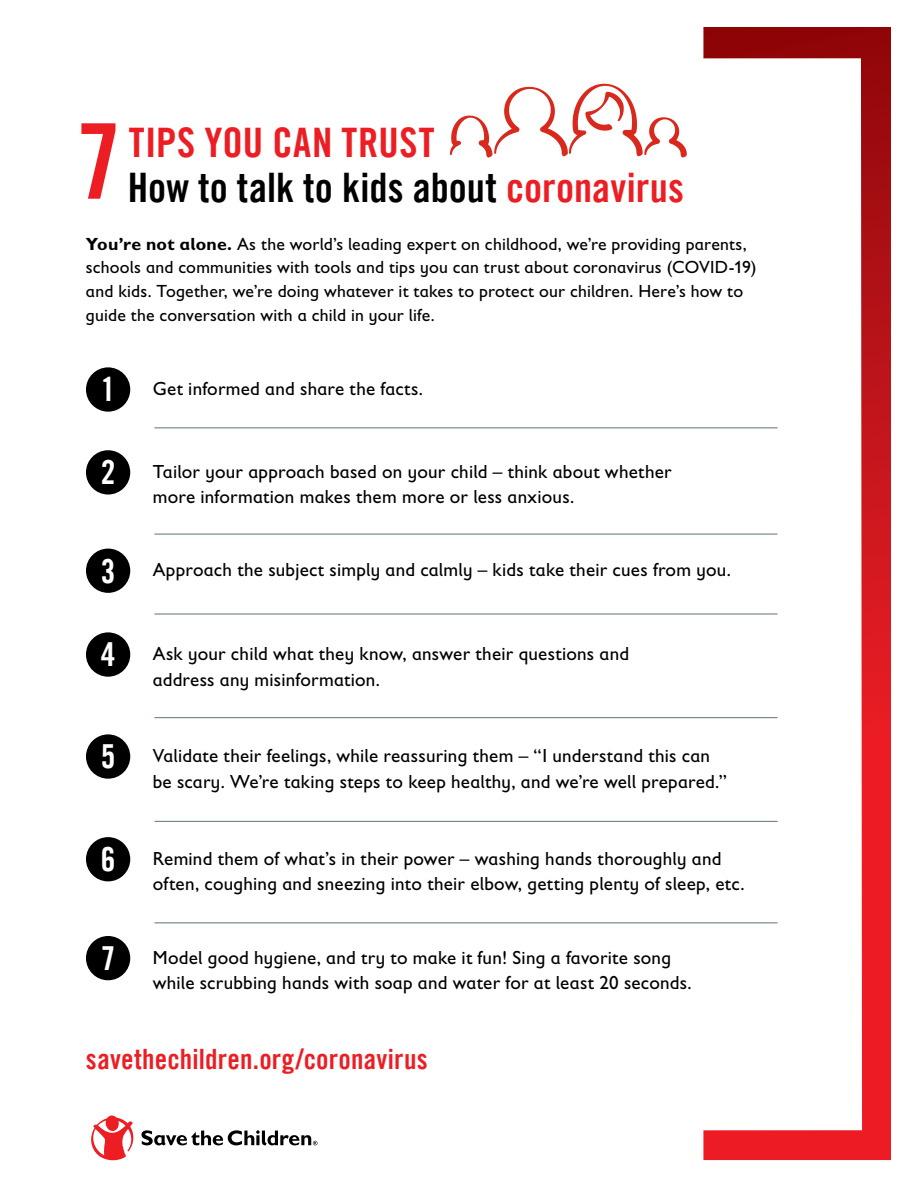
<style>
.page{position:relative;width:918px;height:1188px;background:#fff}
.page>*{position:absolute;margin:0;border:0;box-sizing:border-box;transform-origin:0 0}
.t1{font:104.4px "Trade Gothic LT Com Bd Cn 20";color:#ed1d24}
.t2{font:40.8px "Trade Gothic LT Com Bd Cn 20";color:#000}
.t3{font:40.8px "Trade Gothic LT Com Bd Cn 20";letter-spacing:.015em;color:#ed1d24}
.t4{font:33.15px "Trade Gothic LT Com Bd Cn 20";color:#fff}
.t5{font:28.05px "Trade Gothic LT Com Bd Cn 20";letter-spacing:.005em;color:#ed1d24}
.t6{font:19.05px/25.3px "Gill Sans Infant Std";letter-spacing:.01em;color:#000}
.t7{font:17.7px/23.5px "Gill Sans Infant Std";letter-spacing:.01em;color:#000}
.s1{color:#ed1d24}
.s2{font-weight:700}
.s3{font-family:"Trade Gothic LT Com Bd Cn 20";font-size:33.15px;color:#fff}
</style>
<div class="page">
<svg style="left:703px;top:27px;width:188px;height:1133px"></svg>
<div style="left:86px;top:367px;width:44px;height:45px;background:#000;border-radius:50%"></div>
<div style="left:86px;top:450px;width:44px;height:45px;background:#000;border-radius:50%"></div>
<div style="left:86px;top:549px;width:44px;height:44px;background:#000;border-radius:50%"></div>
<div style="left:86px;top:632px;width:44px;height:45px;background:#000;border-radius:50%"></div>
<div style="left:86px;top:734px;width:44px;height:45px;background:#000;border-radius:50%"></div>
<div style="left:86px;top:837px;width:44px;height:44px;background:#000;border-radius:50%"></div>
<div style="left:86px;top:936px;width:44px;height:44px;background:#000;border-radius:50%"></div>
<svg style="left:450px;top:84px;width:237px;height:74px"></svg>
<svg style="left:91px;top:1115px;width:43px;height:46px"></svg>
<svg style="left:141px;top:1130px;width:176px;height:15px"></svg>
<hr style="left:154px;top:427px;width:624px;height:1px;background:#00291c">
<hr style="left:154px;top:534px;width:624px;height:1px;background:#00291c">
<hr style="left:154px;top:614px;width:624px;height:1px;background:#00291c">
<hr style="left:154px;top:717px;width:624px;height:1px;background:#00291c">
<hr style="left:154px;top:821px;width:624px;height:1px;background:#00291c">
<hr style="left:154px;top:922px;width:624px;height:1px;background:#00291c">
<h1 class="t1" style="left:76px;top:98px;width:48px">7</h1>
<h2 class="t3" style="left:129px;top:118px;width:307px">TIPS YOU CAN TRUST</h2>
<h2 class="t2" style="left:128px;top:162px;width:558px">How to talk to kids about <span class="s1">coronavirus</span></h2>
<p class="t7" style="left:86px;top:232px;width:672px"><span class="s2">You’re not alone.</span> As the world’s leading expert on childhood, we’re providing parents, schools and communities with tools and tips you can trust about coronavirus (COVID-19) and kids. Together, we’re doing whatever it takes to protect our children. Here’s how to guide the conversation with a child in your life.</p>
<h3 class="t4" style="left:101px;top:369px;width:16px">1</h3>
<h3 class="t4" style="left:101px;top:452px;width:16px">2</h3>
<p class="t6" style="left:153px;top:376px;width:272px">Get informed and share the facts.</p>
<p class="t6" style="left:153px;top:459px;width:520px">Tailor your approach based on your child – think about whether more information makes them more or less anxious.</p>
<p class="t6" style="left:101px;top:557px;width:631px"><span class="s3">3</span> Approach the subject simply and calmly – kids take their cues from you.</p>
<h3 class="t4" style="left:101px;top:634px;width:16px">4</h3>
<p class="t6" style="left:153px;top:641px;width:478px">Ask your child what they know, answer their questions and address any misinformation.</p>
<h3 class="t4" style="left:101px;top:736px;width:16px">5</h3>
<p class="t6" style="left:153px;top:743px;width:576px">Validate their feelings, while reassuring them – “I understand this can be scary. We’re taking steps to keep healthy, and we’re well prepared.”</p>
<h3 class="t4" style="left:101px;top:839px;width:16px">6</h3>
<p class="t6" style="left:153px;top:846px;width:593px">Remind them of what’s in their power – washing hands thoroughly and often, coughing and sneezing into their elbow, getting plenty of sleep, etc.</p>
<h3 class="t4" style="left:101px;top:938px;width:16px">7</h3>
<p class="t6" style="left:153px;top:945px;width:541px">Model good hygiene, and try to make it fun! Sing a favorite song while scrubbing hands with soap and water for at least 20 seconds.</p>
<h3 class="t5" style="left:86px;top:1042px;width:343px">savethechildren.org/coronavirus</h3>
</div>
